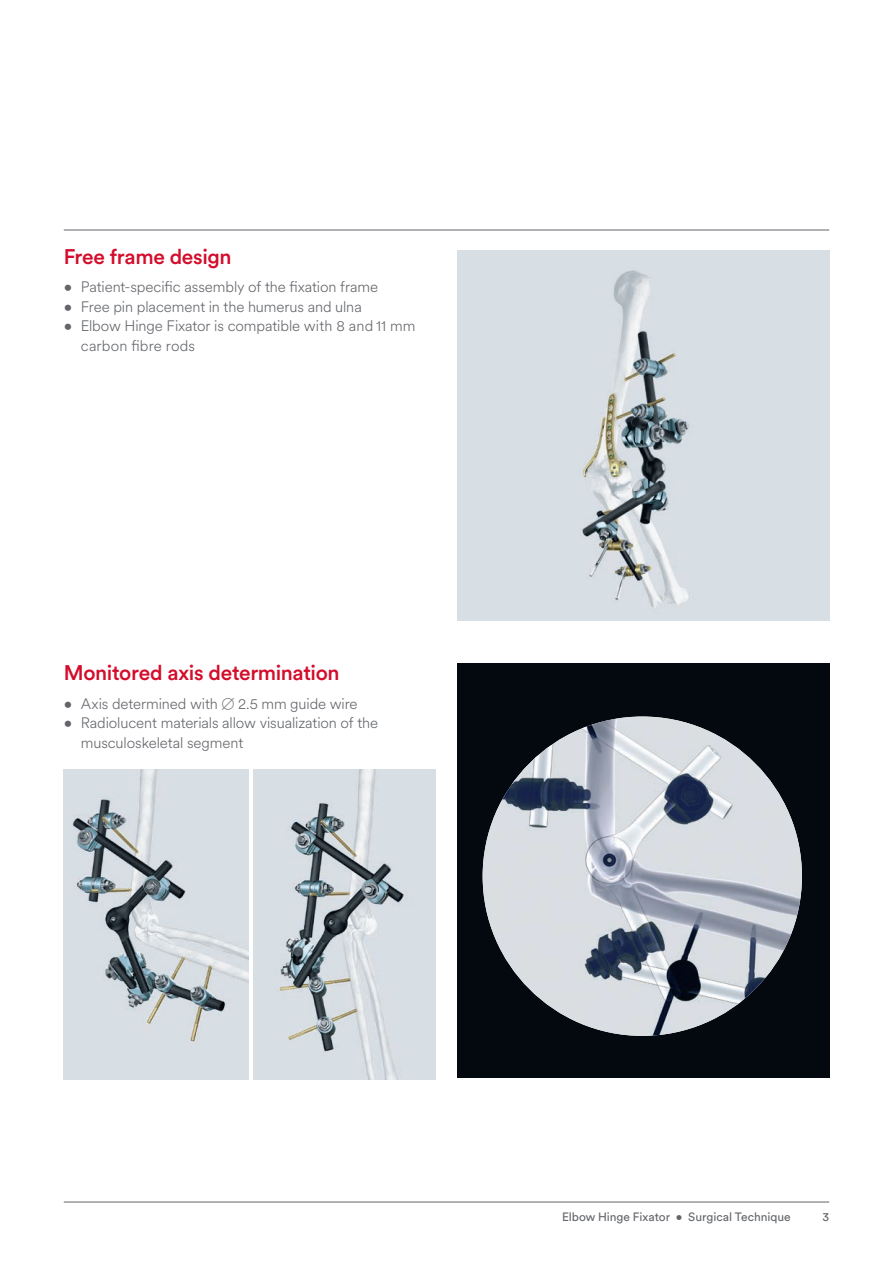
<style>
.page{position:relative;width:893px;height:1263px;background:#fff}
.page>*{position:absolute;margin:0;border:0;box-sizing:border-box;transform-origin:0 0}
._05_Subhead{font:500 21px "J&J Circular";letter-spacing:-.015em;color:#d30d2b}
.t1{font:300 15px/19.5px "J&J Circular";letter-spacing:-.005em;color:#63656a}
.t2{font:12px "J&J Circular";color:#63656a}
.s1{font-family:"Universal Newswith Comm Pi";font-weight:400}
</style>
<div class="page">
<img style="left:457px;top:251px;width:372px;height:370px">
<img style="left:64px;top:770px;width:184px;height:309px">
<img style="left:254px;top:770px;width:182px;height:309px">
<div style="left:457px;top:663px;width:372px;height:415px;background:#04080f"></div>
<img style="left:483px;top:716px;width:319px;height:320px;border-radius:160px">
<hr style="left:64px;top:230px;width:765px;height:1px;background:#63656a">
<hr style="left:64px;top:1202px;width:765px;height:1px;background:#63656a">
<p class="_05_Subhead" style="left:64px;top:242px;width:169px">Free frame design</p>
<p class="t1" style="left:64px;top:276px;width:316px">• Patient-specific assembly of the fixation frame</p>
<p class="t1" style="left:64px;top:296px;width:300px">• Free pin placement in the humerus and ulna</p>
<p class="t1" style="left:81px;top:315px;width:336px;text-indent:-17px">• Elbow Hinge Fixator is compatible with 8 and 11 mm carbon fibre rods</p>
<p class="_05_Subhead" style="left:64px;top:659px;width:277px">Monitored axis determination</p>
<p class="t1" style="left:64px;top:693px;width:295px">• Axis determined with <span class="s1">B</span> 2.5 mm guide wire</p>
<p class="t1" style="left:81px;top:713px;width:299px;text-indent:-17px">• Radiolucent materials allow visualization of the musculoskeletal segment</p>
<p class="t2" style="left:562px;top:1208px;width:230px">Elbow Hinge Fixator • Surgical Technique</p>
<p class="t2" style="left:822px;top:1208px;width:8px">3</p>
</div>
